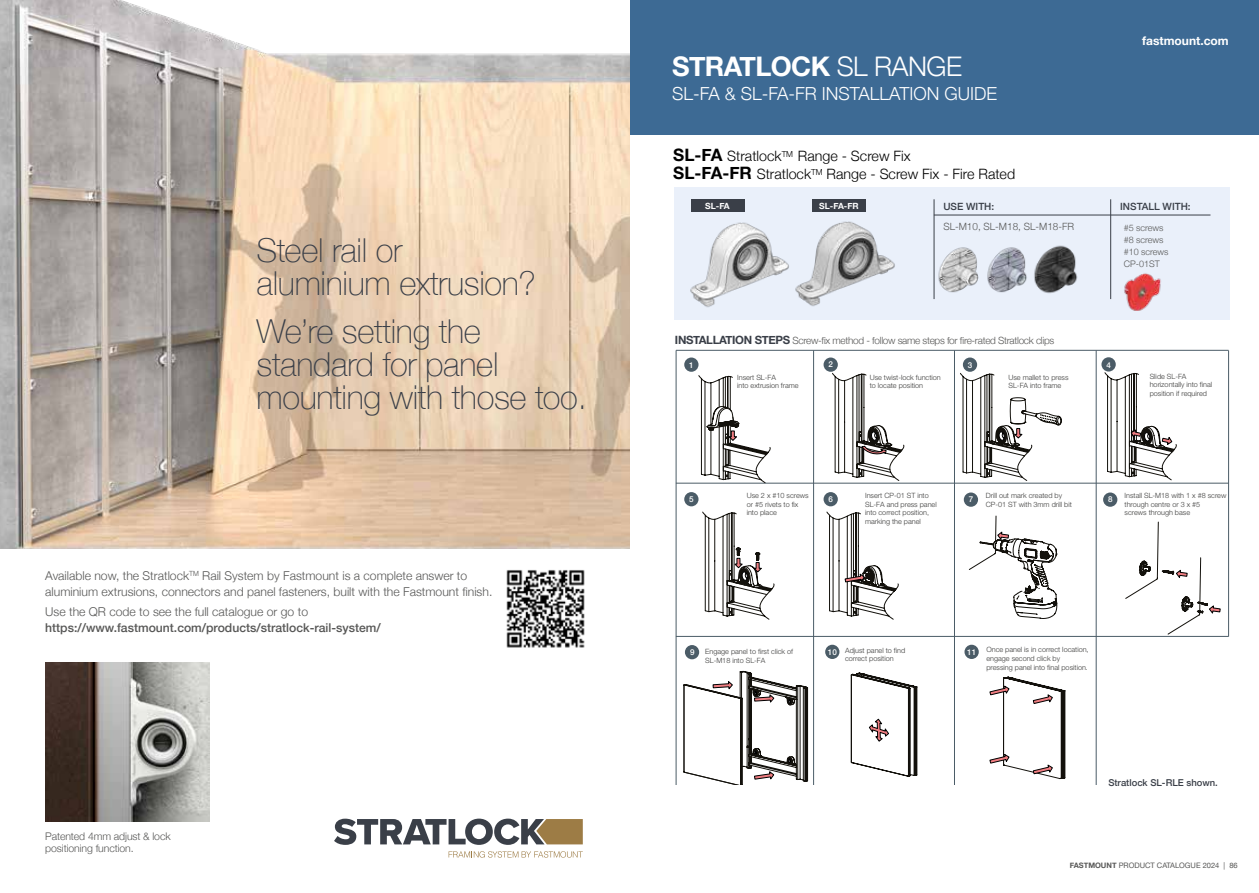
<style>
.page{position:relative;width:1259px;height:893px;background:#fff}
.page>*{position:absolute;margin:0;border:0;box-sizing:border-box;transform-origin:0 0}
.t1{font:100 33px/33px "Helvetica Neue";letter-spacing:-.01em;color:#3a3f48}
.t2{font:700 27px "Helvetica Neue";letter-spacing:-.02em;color:#fff}
.t3{font:300 18px "Helvetica Neue";color:#fff}
.t4{font:300 14.25px/18px "Helvetica Neue";color:#000}
.t5{font:300 12.15px/15.8px "Helvetica Neue";color:#575756}
.t6{font:500 12.15px "Helvetica Neue";color:#575756}
.t7{font:700 12px "Helvetica Neue";color:#fff}
.t8{font:300 10.5px/12px "Helvetica Neue";letter-spacing:-.01em;color:#575756}
.t9{font:300 10.05px "Helvetica Neue";letter-spacing:-.03em;color:#575756}
.t10{font:300 10.05px "Helvetica Neue";color:#575756}
.t11{font:500 10.05px "Helvetica Neue";color:#3a3f48}
.t12{font:500 9.45px "Helvetica Neue";color:#3a3f48}
.t13{font:300 9px/12px "Helvetica Neue";color:#575756}
.t14{font:700 8.55px "Helvetica Neue";color:#fff}
.t15{font:500 8.1px "Helvetica Neue";color:#fff}
.t16{font:7.5px "Helvetica Neue";color:#575756}
.t17{font:300 7.2px/8.7px "Helvetica Neue";color:#3c3c3b}
.s1{font-weight:300}
.s2{font-weight:700;font-size:17.1px}
.s3{font-weight:700;font-size:11.4px;color:#3a3f48}
.s4{font-weight:700}
</style>
<div class="page">
<div style="left:629px;top:0;width:630px;height:134px;background:#3d6a94"></div>
<img style="left:0;top:0;width:629px;height:549px">
<img style="left:45px;top:663px;width:165px;height:158px">
<svg style="left:334px;top:819px;width:249px;height:26px"></svg>
<svg style="left:448px;top:851px;width:135px;height:7px"></svg>
<div style="left:674px;top:187px;width:555px;height:133px;background:#eaf0fa"></div>
<img style="left:690px;top:199px;width:86px;height:108px">
<img style="left:776px;top:199px;width:119px;height:108px">
<img style="left:989px;top:247px;width:38px;height:46px">
<img style="left:934px;top:243px;width:55px;height:56px">
<img style="left:1124px;top:273px;width:37px;height:38px">
<hr style="left:934px;top:215px;width:276px;height:1px;background:#3a3f48">
<hr style="left:933px;top:199px;width:1px;height:100px;background:#3a3f48">
<hr style="left:1110px;top:199px;width:1px;height:100px;background:#3a3f48">
<div style="left:963px;top:357px;width:14px;height:15px;background:#4b5c67;border-radius:50%"></div>
<div style="left:823px;top:357px;width:15px;height:15px;background:#4b5c67;border-radius:50%"></div>
<hr style="left:1228px;top:350px;width:1px;height:286px;background:#4b5c67">
<hr style="left:813px;top:350px;width:1px;height:435px;background:#4b5c67">
<hr style="left:954px;top:350px;width:1px;height:435px;background:#4b5c67">
<hr style="left:1096px;top:350px;width:1px;height:435px;background:#4b5c67">
<hr style="left:676px;top:350px;width:1px;height:435px;background:#4b5c67">
<div style="left:684px;top:357px;width:14px;height:15px;background:#4b5c67;border-radius:50%"></div>
<div style="left:823px;top:492px;width:15px;height:14px;background:#4b5c67;border-radius:50%"></div>
<div style="left:684px;top:492px;width:14px;height:14px;background:#4b5c67;border-radius:50%"></div>
<div style="left:1101px;top:357px;width:14px;height:15px;background:#4b5c67;border-radius:50%"></div>
<div style="left:685px;top:645px;width:14px;height:14px;background:#4b5c67;border-radius:50%"></div>
<div style="left:1103px;top:492px;width:14px;height:15px;background:#4b5c67;border-radius:50%"></div>
<div style="left:963px;top:492px;width:15px;height:15px;background:#4b5c67;border-radius:50%"></div>
<div style="left:964px;top:645px;width:14px;height:14px;background:#4b5c67;border-radius:50%"></div>
<div style="left:825px;top:645px;width:14px;height:14px;background:#4b5c67;border-radius:50%"></div>
<hr style="left:676px;top:350px;width:552px;height:1px;background:#4b5c67">
<hr style="left:676px;top:483px;width:552px;height:1px;background:#4b5c67">
<hr style="left:676px;top:636px;width:552px;height:1px;background:#4b5c67">
<hr style="left:676px;top:788px;width:420px;height:1px;background:#4b5c67">
<svg style="left:989px;top:677px;width:76px;height:102px"></svg>
<svg style="left:851px;top:673px;width:66px;height:103px"></svg>
<svg style="left:969px;top:516px;width:88px;height:103px"></svg>
<svg style="left:698px;top:371px;width:363px;height:112px"></svg>
<svg style="left:1104px;top:370px;width:73px;height:110px"></svg>
<svg style="left:702px;top:510px;width:197px;height:109px"></svg>
<svg style="left:1125px;top:522px;width:95px;height:112px"></svg>
<svg style="left:684px;top:671px;width:124px;height:114px"></svg>
<div style="left:691px;top:199px;width:53px;height:13px;background:#3a3f48"></div>
<div style="left:812px;top:199px;width:53px;height:13px;background:#3a3f48"></div>
<img style="left:1034px;top:245px;width:44px;height:49px">
<img style="left:506px;top:570px;width:79px;height:78px">
<h1 class="t1" style="left:257px;top:232px;width:281px">Steel rail or aluminium extrusion?</h1>
<h1 class="t1" style="left:257px;top:313px;width:332px">We’re setting the standard for panel mounting with those too.</h1>
<h3 class="t5" style="left:45px;top:567px;width:449px">Available now, the Stratlock<sup>TM</sup> Rail System by Fastmount is a complete answer to aluminium extrusions, connectors and panel fasteners, built with the Fastmount finish.</h3>
<h3 class="t5" style="left:45px;top:603px;width:264px">Use the QR code to see the full catalogue or go to</h3>
<h3 class="t6" style="left:45px;top:617px;width:337px">https://www.fastmount.com/products/stratlock-rail-system/</h3>
<h3 class="t8" style="left:45px;top:829px;width:127px">Patented 4mm adjust &amp; lock positioning function.</h3>
<h2 class="t2" style="left:672px;top:45px;width:291px">STRATLOCK <span class="s1">SL RANGE</span></h2>
<h3 class="t3" style="left:672px;top:79px;width:326px">SL-FA &amp; SL-FA-FR INSTALLATION GUIDE</h3>
<h3 class="t4" style="left:673px;top:146px;width:343px"><span class="s2">SL-FA</span> Stratlock<sup>TM</sup> Range - Screw Fix<br><span class="s2">SL-FA-FR</span> Stratlock<sup>TM</sup> Range - Screw Fix - Fire Rated</h3>
<h3 class="t7" style="left:1142px;top:31px;width:88px">fastmount.com</h3>
<p class="t14" style="left:705px;top:199px;width:26px">SL-FA</p>
<p class="t14" style="left:819px;top:199px;width:41px">SL-FA-FR</p>
<h3 class="t11" style="left:943px;top:198px;width:52px">USE WITH:</h3>
<h3 class="t11" style="left:1120px;top:198px;width:72px">INSTALL WITH:</h3>
<h3 class="t10" style="left:943px;top:219px;width:132px">SL-M10, SL-M18, SL-M18-FR</h3>
<p class="t13" style="left:1123px;top:222px;width:46px">#5 screws #8 screws #10 screws<br>CP-01ST</p>
<h3 class="t9" style="left:675px;top:333px;width:381px"><span class="s3">INSTALLATION STEPS</span> Screw-fix method - follow same steps for fire-rated Stratlock clips</h3>
<p class="t15" style="left:689px;top:358px;width:6px">1</p>
<p class="t15" style="left:828px;top:358px;width:6px">2</p>
<p class="t15" style="left:967px;top:358px;width:6px">3</p>
<p class="t15" style="left:1106px;top:358px;width:6px">4</p>
<p class="t17" style="left:737px;top:372px;width:63px">Insert SL-FA<br>into extrusion frame</p>
<p class="t17" style="left:869px;top:372px;width:73px">Use twist-lock function to locate position</p>
<p class="t17" style="left:1008px;top:372px;width:62px">Use mallet to press<br>SL-FA into frame</p>
<p class="t17" style="left:1149px;top:371px;width:64px">Slide SL-FA horizontally into final position if required</p>
<p class="t17" style="left:746px;top:490px;width:64px">Use 2 x #10 screws or #5 rivets to fix into place</p>
<p class="t17" style="left:865px;top:490px;width:73px">Insert CP-01 ST into<br>SL-FA and press panel into correct position, marking the panel</p>
<p class="t17" style="left:985px;top:490px;width:88px">Drill out mark created by<br>CP-01 ST with 3mm drill bit</p>
<p class="t17" style="left:1124px;top:490px;width:103px">Install SL-M18 with 1 x #8 screw through centre or 3 x #5<br>screws through base</p>
<p class="t15" style="left:689px;top:493px;width:6px">5</p>
<p class="t15" style="left:828px;top:493px;width:6px">6</p>
<p class="t15" style="left:968px;top:493px;width:6px">7</p>
<p class="t15" style="left:1108px;top:493px;width:6px">8</p>
<p class="t15" style="left:690px;top:646px;width:6px">9</p>
<p class="t17" style="left:705px;top:647px;width:89px">Engage panel to first click of<br>SL-M18 into SL-FA</p>
<p class="t17" style="left:845px;top:645px;width:62px">Adjust panel to find correct position</p>
<p class="t17" style="left:986px;top:645px;width:104px">Once panel is in correct location, engage second click by<br>pressing panel into final position.</p>
<p class="t15" style="left:828px;top:645px;width:10px">10</p>
<p class="t15" style="left:967px;top:646px;width:10px">11</p>
<h3 class="t12" style="left:1108px;top:774px;width:111px">Stratlock SL-RLE shown.</h3>
<p class="t16" style="left:1069px;top:860px;width:169px"><span class="s4">FASTMOUNT</span> PRODUCT CATALOGUE 2024 | 86</p>
</div>
